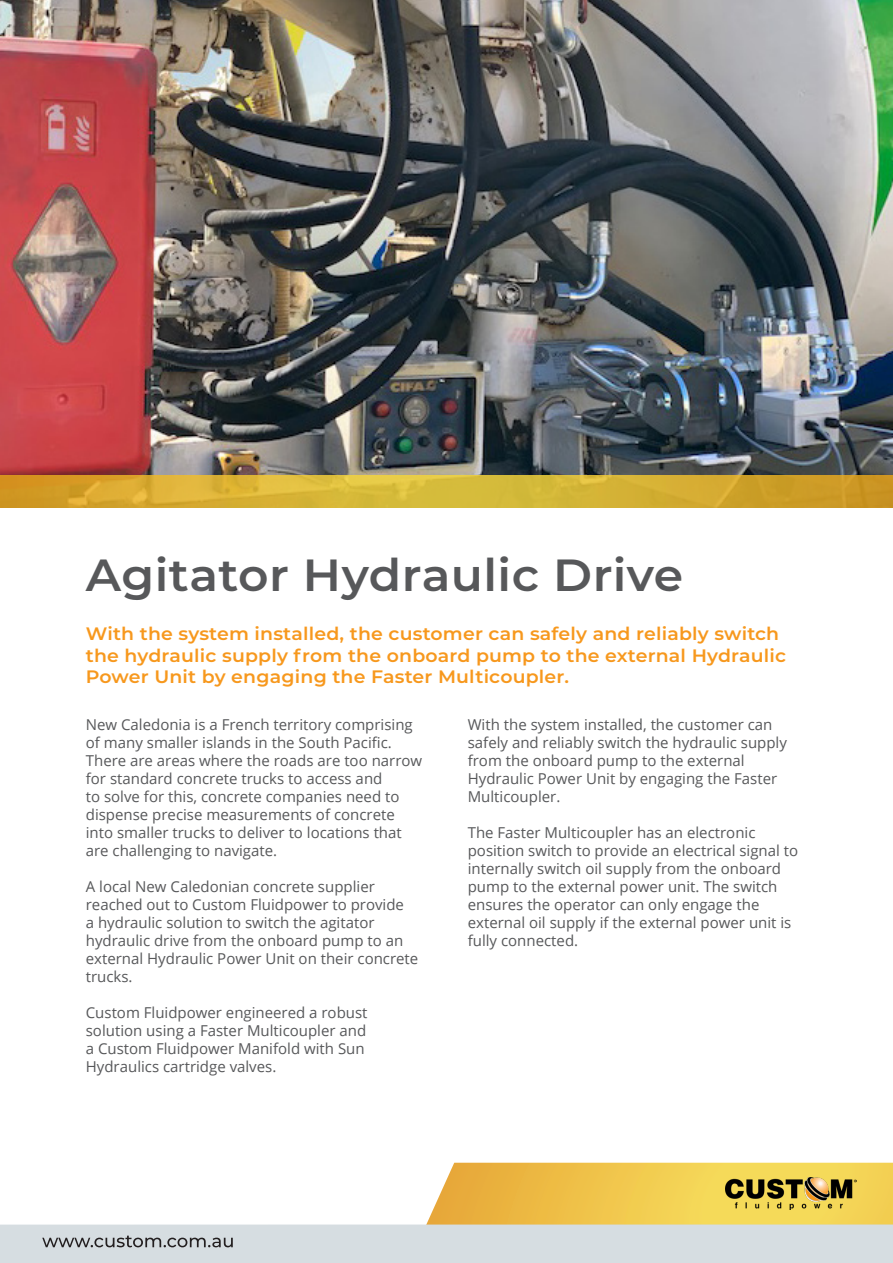
<style>
.page{position:relative;width:893px;height:1263px;background:#fff}
.page>*{position:absolute;margin:0;border:0;box-sizing:border-box;transform-origin:0 0}
.Headline_-_Sub{font:600 45px "Montserrat";letter-spacing:.01em;color:#57585a;scale:1.05 1}
.Paragraph_Headline{font:600 18px/21.6px "Montserrat";letter-spacing:.01em;color:#f7981d;scale:1.05 1}
.t1{font:15px/18px "Open Sans";color:#57585a}
</style>
<div class="page">
<img style="left:0;top:0;width:893px;height:476px">
<svg style="left:0;top:476px;width:893px;height:31px;background:#d5ad32"></svg>
<svg style="left:0;top:1163px;width:893px;height:100px"></svg>
<p class="Headline_-_Sub" style="left:86px;top:543px;width:571px">Agitator Hydraulic Drive</p>
<p class="Paragraph_Headline" style="left:86px;top:622px;width:668px">With the system installed, the customer can safely and reliably switch the hydraulic supply from the onboard pump to the external Hydraulic<br>Power Unit by engaging the Faster Multicoupler.</p>
<p class="t1" style="left:86px;top:715px;width:338px">New Caledonia is a French territory comprising of many smaller islands in the South Pacific.<br>There are areas where the roads are too narrow for standard concrete trucks to access and<br>to solve for this, concrete companies need to dispense precise measurements of concrete into smaller trucks to deliver to locations that are challenging to navigate.</p>
<p class="t1" style="left:86px;top:877px;width:334px">A local New Caledonian concrete supplier reached out to Custom Fluidpower to provide<br>a hydraulic solution to switch the agitator hydraulic drive from the onboard pump to an external Hydraulic Power Unit on their concrete trucks.</p>
<p class="t1" style="left:86px;top:1003px;width:283px">Custom Fluidpower engineered a robust solution using a Faster Multicoupler and a Custom Fluidpower Manifold with Sun Hydraulics cartridge valves.</p>
<p class="t1" style="left:468px;top:715px;width:321px">With the system installed, the customer can safely and reliably switch the hydraulic supply from the onboard pump to the external Hydraulic Power Unit by engaging the Faster Multicoupler.</p>
<p class="t1" style="left:468px;top:823px;width:332px">The Faster Multicoupler has an electronic position switch to provide an electrical signal to internally switch oil supply from the onboard pump to the external power unit. The switch ensures the operator can only engage the external oil supply if the external power unit is fully connected.</p>
</div>
